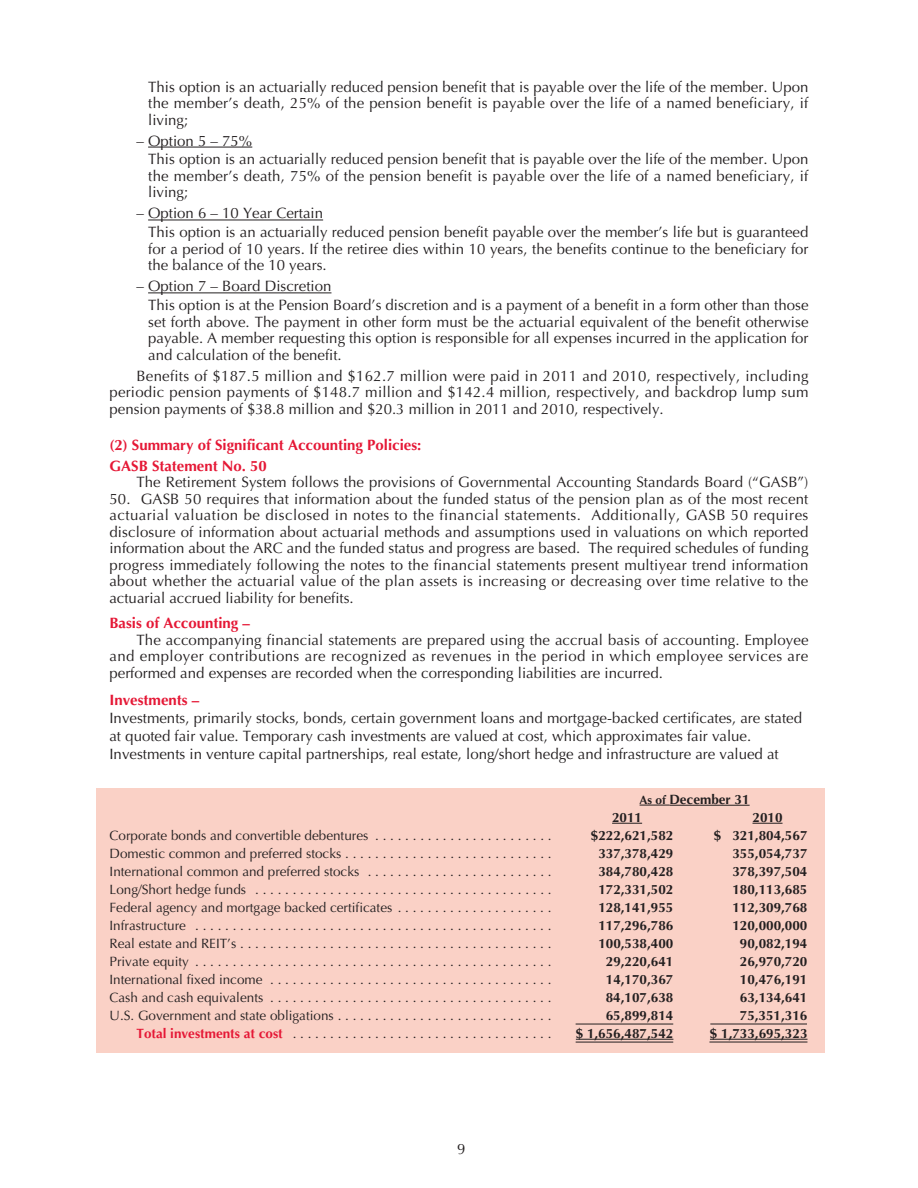
<style>
.page{position:relative;width:918px;height:1188px;background:#fff}
.page>*{position:absolute;margin:0;border:0;box-sizing:border-box;transform-origin:0 0}
.t1{font:15px/16.5px "Optima";color:#231f20}
.t2{font:15px "Optima";letter-spacing:.03em;color:#231f20}
.t3{font:700 15px/21px "Optima";color:#e51836}
.t4{font:13.5px "Optima";color:#231f20}
.t5{font:700 13.5px/18px "Optima";color:#231f20}
.s1{font-weight:700;color:#e51836}
.s2{font-size:12px}
</style>
<div class="page">
<hr style="left:148px;top:147px;width:104px;height:1px;background:#231f20">
<hr style="left:148px;top:220px;width:175px;height:1px;background:#231f20">
<hr style="left:148px;top:293px;width:183px;height:1px;background:#231f20">
<div style="left:96px;top:788px;width:729px;height:264px;background:#fad1c6"></div>
<svg style="left:640px;top:805px;width:29px;height:1px"></svg>
<hr style="left:669px;top:805px;width:81px;height:1px;background:#231f20">
<hr style="left:612px;top:823px;width:30px;height:1px;background:#231f20">
<hr style="left:753px;top:823px;width:30px;height:1px;background:#231f20">
<hr style="left:576px;top:1039px;width:97px;height:1px;background:#231f20">
<hr style="left:710px;top:1039px;width:98px;height:1px;background:#231f20">
<hr style="left:709px;top:1042px;width:98px;height:1px;background:#231f20">
<hr style="left:576px;top:1042px;width:97px;height:1px;background:#231f20">
<hr style="left:576px;top:1024px;width:97px;height:1px;background:#231f20">
<hr style="left:710px;top:1024px;width:97px;height:1px;background:#231f20">
<p class="t1" style="left:148px;top:78px;width:662px;text-align:justify">This option is an actuarially reduced pension benefit that is payable over the life of the member. Upon the member’s death, 25% of the pension benefit is payable over the life of a named beneficiary, if living;</p>
<p class="t1" style="left:148px;top:131px;width:662px;line-height:18.9px;text-indent:-12px">– Option 5 – 75%<br>This option is an actuarially reduced pension benefit that is payable over the life of the member. Upon</p>
<p class="t1" style="left:148px;top:168px;width:662px">the member’s death, 75% of the pension benefit is payable over the life of a named beneficiary, if living;</p>
<p class="t1" style="left:148px;top:204px;width:662px;line-height:18.9px;text-indent:-12px">– Option 6 – 10 Year Certain<br>This option is an actuarially reduced pension benefit payable over the member’s life but is guaranteed</p>
<p class="t1" style="left:148px;top:241px;width:662px">for a period of 10 years. If the retiree dies within 10 years, the benefits continue to the beneficiary for the balance of the 10 years.</p>
<p class="t1" style="left:148px;top:277px;width:662px;line-height:18.9px;text-indent:-12px">– Option 7 – Board Discretion<br>This option is at the Pension Board’s discretion and is a payment of a benefit in a form other than those</p>
<p class="t1" style="left:148px;top:314px;width:662px;text-align:justify">set forth above. The payment in other form must be the actuarial equivalent of the benefit otherwise payable. A member requesting this option is responsible for all expenses incurred in the application for and calculation of the benefit.</p>
<p class="t1" style="left:109px;top:368px;width:701px;text-align:justify;text-indent:27px">Benefits of $187.5 million and $162.7 million were paid in 2011 and 2010, respectively, including periodic pension payments of $148.7 million and $142.4 million, respectively, and backdrop lump sum pension payments of $38.8 million and $20.3 million in 2011 and 2010, respectively.</p>
<p class="t3" style="left:109px;top:434px;width:313px">(2) Summary of Significant Accounting Policies:<br>GASB Statement No. 50</p>
<p class="t1" style="left:136px;top:474px;width:674px">The Retirement System follows the provisions of Governmental Accounting Standards Board (“GASB”)</p>
<p class="t1" style="left:109px;top:491px;width:701px;text-align:justify">50. GASB 50 requires that information about the funded status of the pension plan as of the most recent actuarial valuation be disclosed in notes to the financial statements. Additionally, GASB 50 requires disclosure of information about actuarial methods and assumptions used in valuations on which reported information about the ARC and the funded status and progress are based. The required schedules of funding progress immediately following the notes to the financial statements present multiyear trend information about whether the actuarial value of the plan assets is increasing or decreasing over time relative to the actuarial accrued liability for benefits.</p>
<p class="t3" style="left:109px;top:613px;width:142px">Basis of Accounting –</p>
<p class="t1" style="left:136px;top:632px;width:674px">The accompanying financial statements are prepared using the accrual basis of accounting. Employee</p>
<p class="t2" style="left:109px;top:648px;width:700px">and employer contributions are recognized as revenues in the period in which employee services are</p>
<p class="t1" style="left:109px;top:665px;width:555px">performed and expenses are recorded when the corresponding liabilities are incurred.</p>
<p class="t1" style="left:109px;top:691px;width:694px;line-height:18px"><span class="s1">Investments –<br></span>Investments, primarily stocks, bonds, certain government loans and mortgage-backed certificates, are stated at quoted fair value. Temporary cash investments are valued at cost, which approximates fair value.<br>Investments in venture capital partnerships, real estate, long/short hedge and infrastructure are valued at</p>
<p class="t5" style="left:612px;top:790px;width:139px;text-indent:27px"><span class="s2">As of</span> December 31<br>2011</p>
<p class="t5" style="left:753px;top:808px;width:32px">2010</p>
<p class="t4" style="left:110px;top:827px;width:444px">Corporate bonds and convertible debentures . . . . . . . . . . . . . . . . . . . . . . . .</p>
<p class="t5" style="left:591px;top:826px;width:84px">$222,621,582</p>
<p class="t5" style="left:714px;top:826px;width:95px">$ 321,804,567</p>
<p class="t4" style="left:110px;top:845px;width:444px">Domestic common and preferred stocks . . . . . . . . . . . . . . . . . . . . . . . . . . . .</p>
<p class="t5" style="left:598px;top:844px;width:77px">337,378,429</p>
<p class="t5" style="left:732px;top:844px;width:77px">355,054,737</p>
<p class="t4" style="left:110px;top:863px;width:444px">International common and preferred stocks . . . . . . . . . . . . . . . . . . . . . . . . .</p>
<p class="t5" style="left:598px;top:862px;width:77px">384,780,428</p>
<p class="t5" style="left:732px;top:862px;width:77px">378,397,504</p>
<p class="t4" style="left:110px;top:881px;width:444px">Long/Short hedge funds . . . . . . . . . . . . . . . . . . . . . . . . . . . . . . . . . . . . . . . .</p>
<p class="t5" style="left:598px;top:880px;width:77px">172,331,502</p>
<p class="t5" style="left:732px;top:880px;width:77px">180,113,685</p>
<p class="t4" style="left:110px;top:899px;width:444px">Federal agency and mortgage backed certificates . . . . . . . . . . . . . . . . . . . . .</p>
<p class="t5" style="left:598px;top:898px;width:77px">128,141,955</p>
<p class="t5" style="left:732px;top:898px;width:77px">112,309,768</p>
<p class="t4" style="left:110px;top:917px;width:444px">Infrastructure . . . . . . . . . . . . . . . . . . . . . . . . . . . . . . . . . . . . . . . . . . . . . . . .</p>
<p class="t5" style="left:598px;top:916px;width:77px">117,296,786</p>
<p class="t5" style="left:732px;top:916px;width:77px">120,000,000</p>
<p class="t4" style="left:110px;top:935px;width:444px">Real estate and REIT’s . . . . . . . . . . . . . . . . . . . . . . . . . . . . . . . . . . . . . . . . . .</p>
<p class="t5" style="left:598px;top:934px;width:77px">100,538,400</p>
<p class="t5" style="left:740px;top:934px;width:69px">90,082,194</p>
<p class="t4" style="left:110px;top:953px;width:444px">Private equity . . . . . . . . . . . . . . . . . . . . . . . . . . . . . . . . . . . . . . . . . . . . . . . .</p>
<p class="t5" style="left:606px;top:952px;width:69px">29,220,641</p>
<p class="t5" style="left:740px;top:952px;width:69px">26,970,720</p>
<p class="t4" style="left:110px;top:971px;width:444px">International fixed income . . . . . . . . . . . . . . . . . . . . . . . . . . . . . . . . . . . . . .</p>
<p class="t5" style="left:606px;top:970px;width:69px">14,170,367</p>
<p class="t5" style="left:740px;top:970px;width:69px">10,476,191</p>
<p class="t4" style="left:110px;top:989px;width:444px">Cash and cash equivalents . . . . . . . . . . . . . . . . . . . . . . . . . . . . . . . . . . . . . .</p>
<p class="t5" style="left:606px;top:988px;width:69px">84,107,638</p>
<p class="t5" style="left:740px;top:988px;width:69px">63,134,641</p>
<p class="t4" style="left:110px;top:1007px;width:444px">U.S. Government and state obligations . . . . . . . . . . . . . . . . . . . . . . . . . . . . .</p>
<p class="t5" style="left:606px;top:1006px;width:69px">65,899,814</p>
<p class="t5" style="left:740px;top:1006px;width:69px">75,351,316</p>
<p class="t4" style="left:137px;top:1025px;width:417px"><span class="s1">Total investments at cost</span> . . . . . . . . . . . . . . . . . . . . . . . . . . . . . . . . . . .</p>
<p class="t5" style="left:576px;top:1024px;width:99px">$ 1,656,487,542</p>
<p class="t5" style="left:710px;top:1024px;width:99px">$ 1,733,695,323</p>
<p class="t1" style="left:457px;top:1140px;width:10px">9</p>
</div>
